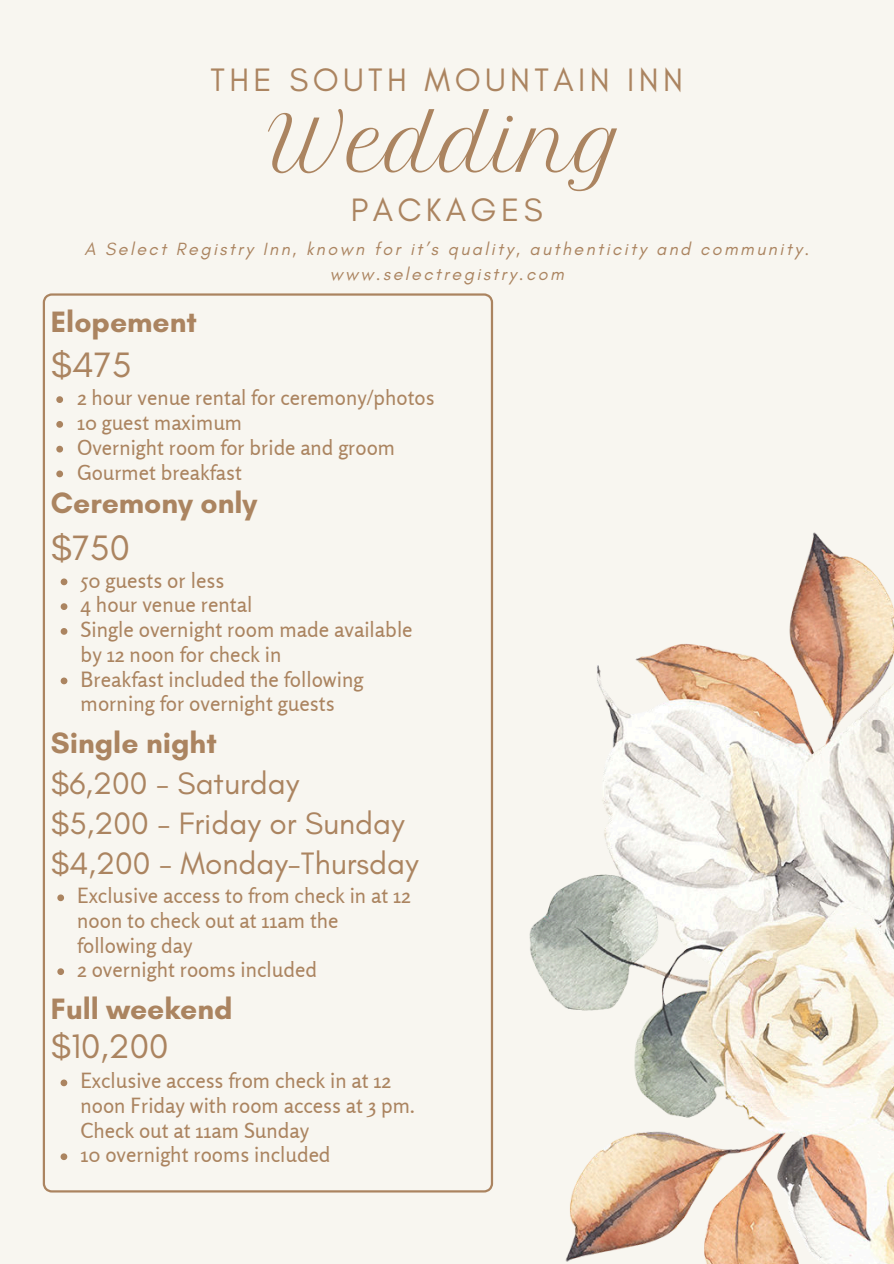
<style>
.page{position:relative;width:894px;height:1264px;background:#fff}
.page>*{position:absolute;margin:0;border:0;box-sizing:border-box;transform-origin:0 0}
.t1{font:75px "Petit Formal Script";color:#ab8460}
.t2{font:36px "Glacial Indifference";color:#ab8460}
.t3{font:34.5px "Glacial Indifference";color:#ab8460}
.t4{font:33px "Glacial Indifference";letter-spacing:.13em;color:#ab8460}
.t5{font:31.5px/39.9px "Glacial Indifference";color:#ab8460}
.t6{font:700 30px "Glacial Indifference";color:#ab8460}
.t7{font:21px/24.8px "Rosario";color:#ab8460}
.t8{font:20.85px/24.6px "Rosario";color:#ab8460}
.t9{font:italic 18px/24.8px "Glacial Indifference";letter-spacing:.13em;color:#ab8460;text-align:center}
</style>
<div class="page">
<div style="left:0;top:0;width:893px;height:1263px;background:#f8f6f0"></div>
<svg style="left:43px;top:293px;width:450px;height:899px"></svg>
<svg style="left:61px;top:578px;width:6px;height:7px"></svg>
<svg style="left:61px;top:603px;width:6px;height:7px"></svg>
<svg style="left:61px;top:628px;width:6px;height:6px"></svg>
<svg style="left:61px;top:677px;width:6px;height:7px"></svg>
<svg style="left:57px;top:894px;width:7px;height:7px"></svg>
<svg style="left:57px;top:968px;width:7px;height:7px"></svg>
<svg style="left:56px;top:396px;width:7px;height:7px"></svg>
<svg style="left:56px;top:421px;width:7px;height:7px"></svg>
<svg style="left:56px;top:446px;width:7px;height:6px"></svg>
<svg style="left:56px;top:470px;width:7px;height:7px"></svg>
<img style="left:529px;top:533px;width:364px;height:730px">
<svg style="left:61px;top:1079px;width:6px;height:7px"></svg>
<svg style="left:61px;top:1153px;width:6px;height:7px"></svg>
<h3 class="t4" style="left:210px;top:62px;width:474px">THE SOUTH MOUNTAIN INN</h3>
<h1 class="t1" style="left:268px;top:97px;width:359px">Wedding</h1>
<h3 class="t4" style="left:351px;top:191px;width:193px">PACKAGES</h3>
<p class="t9" style="left:84px;top:237px;width:726px">A Select Registry Inn, known for it’s quality, authenticity and community. www.selectregistry.com</p>
<h3 class="t6" style="left:51px;top:303px;width:147px">Elopement</h3>
<h2 class="t2" style="left:51px;top:345px;width:82px">$475</h2>
<p class="t8" style="left:77px;top:385px;width:359px">2 hour venue rental for ceremony/photos<br>10 guest maximum<br>Overnight room for bride and groom<br>Gourmet breakfast</p>
<h3 class="t6" style="left:51px;top:484px;width:208px">Ceremony only</h3>
<h2 class="t2" style="left:51px;top:527px;width:80px">$750</h2>
<p class="t7" style="left:81px;top:567px;width:333px">50 guests or less<br>4 hour venue rental<br>Single overnight room made available by 12 noon for check in<br>Breakfast included the following morning for overnight guests</p>
<h3 class="t6" style="left:51px;top:723px;width:167px">Single night</h3>
<h3 class="t5" style="left:51px;top:764px;width:369px">$6,200 - Saturday<br>$5,200 - Friday or Sunday $4,200 - Monday-Thursday</h3>
<p class="t8" style="left:77px;top:883px;width:335px">Exclusive access to from check in at 12 noon to check out at 11am the following day<br>2 overnight rooms included</p>
<h3 class="t6" style="left:51px;top:989px;width:183px">Full weekend</h3>
<h3 class="t3" style="left:51px;top:1027px;width:119px">$10,200</h3>
<p class="t8" style="left:80px;top:1068px;width:336px">Exclusive access from check in at 12 noon Friday with room access at 3 pm.<br>Check out at 11am Sunday<br>10 overnight rooms included</p>
</div>
